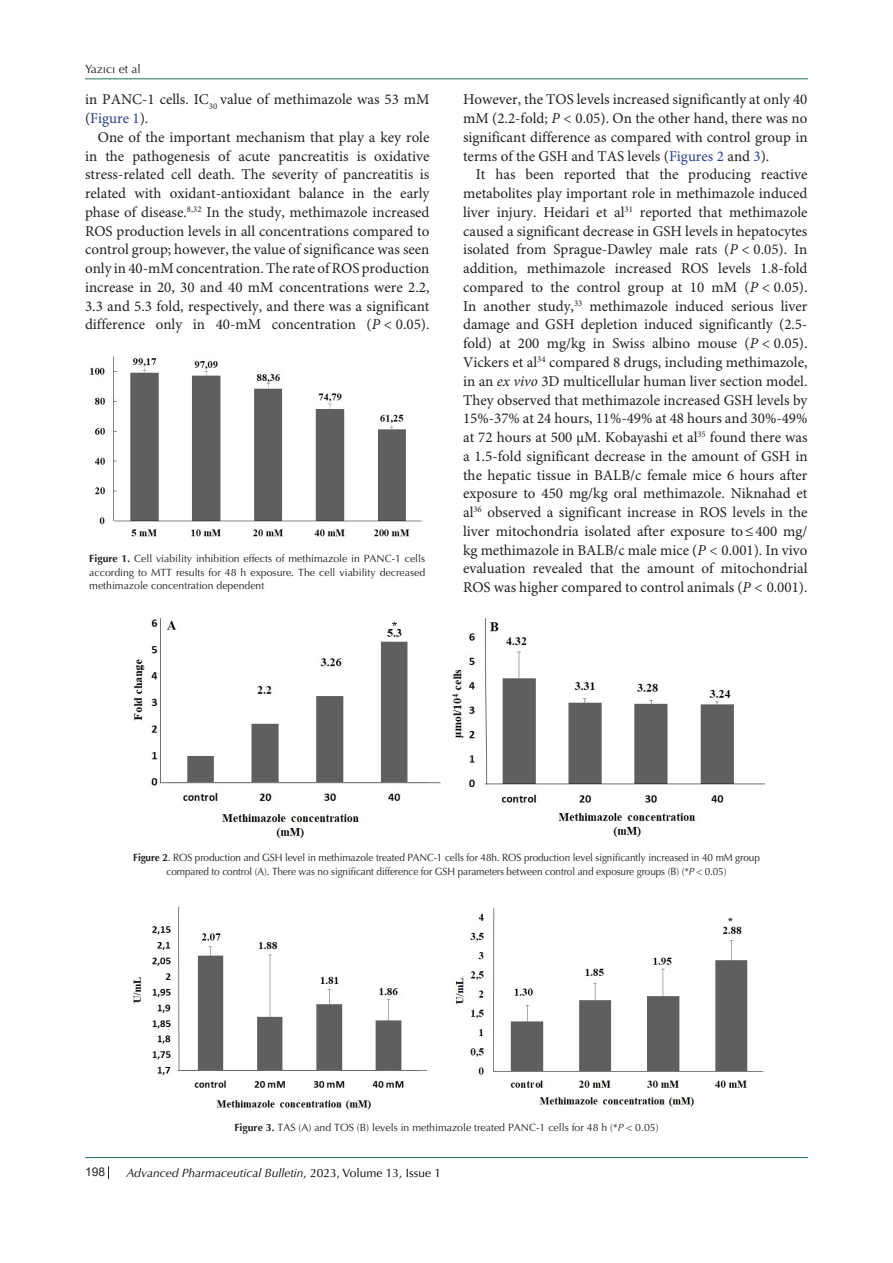
<style>
.page{position:relative;width:893px;height:1263px;background:#fff}
.page>*{position:absolute;margin:0;border:0;box-sizing:border-box;transform-origin:0 0}
.t1{font:15px/18.8px "Minion Pro";color:#231f20;text-align:justify}
.t2{font:italic 12px "Optima LT Std";color:#000}
.t3{font:12px "Optima LT Std";color:#231f20}
.t4{font:12px "Arial";color:#231f20}
.t5{font:10.5px/13.5px "Optima LT Std";letter-spacing:-.01em;color:#231f20;text-align:justify}
.t6{font:10.5px/13.5px "Optima LT Std";letter-spacing:-.01em;color:#231f20;text-align:center;scale:.95 1}
.s1{color:#253f8e}
.s2{font-style:italic}
.s3{font-weight:700}
.s4{font-style:normal}
</style>
<div class="page">
<svg style="left:108px;top:1166px;width:1px;height:13px"></svg>
<hr style="left:85px;top:1157px;width:723px;height:1px;background:#1e7252">
<hr style="left:85px;top:78px;width:723px;height:1px;background:#1e7252">
<img style="left:90px;top:356px;width:333px;height:185px">
<img style="left:133px;top:617px;width:631px;height:223px">
<img style="left:133px;top:906px;width:632px;height:204px">
<p class="t3" style="left:85px;top:62px;width:57px">Yazıcı et al</p>
<p class="t1" style="left:85px;top:91px;width:346px">in PANC-1 cells. IC<sub>30</sub> value of methimazole was 53 mM (<span class="s1">Figure 1</span>).</p>
<p class="t1" style="left:85px;top:128px;width:346px;text-indent:13px">One of the important mechanism that play a key role in the pathogenesis of acute pancreatitis is oxidative stress-related cell death. The severity of pancreatitis is related with oxidant-antioxidant balance in the early phase of disease.<sup>8,32</sup> In the study, methimazole increased ROS production levels in all concentrations compared to control group; however, the value of significance was seen only in 40-mM concentration. The rate of ROS production increase in 20, 30 and 40 mM concentrations were 2.2, 3.3 and 5.3 fold, respectively, and there was a significant difference only in 40-mM concentration (<span class="s2">P</span> &lt; 0.05).</p>
<p class="t5" style="left:89px;top:552px;width:337px"><span class="s3">Figure 1.</span> Cell viability inhibition effects of methimazole in PANC-1 cells according to MTT results for 48 h exposure. The cell viability decreased methimazole concentration dependent</p>
<p class="t1" style="left:463px;top:91px;width:346px">However, the TOS levels increased significantly at only 40 mM (2.2-fold; <span class="s2">P</span> &lt; 0.05). On the other hand, there was no significant difference as compared with control group in terms of the GSH and TAS levels (<span class="s1">Figures 2</span> and <span class="s1">3</span>).</p>
<p class="t1" style="left:463px;top:166px;width:346px;text-indent:13px">It has been reported that the producing reactive metabolites play important role in methimazole induced liver injury. Heidari et al<sup>31</sup> reported that methimazole caused a significant decrease in GSH levels in hepatocytes isolated from Sprague-Dawley male rats (<span class="s2">P</span> &lt; 0.05). In addition, methimazole increased ROS levels 1.8-fold compared to the control group at 10 mM (<span class="s2">P</span> &lt; 0.05).<br>In another study,<sup>33</sup> methimazole induced serious liver damage and GSH depletion induced significantly (2.5- fold) at 200 mg/kg in Swiss albino mouse (<span class="s2">P</span> &lt; 0.05).<br>Vickers et al<sup>34</sup> compared 8 drugs, including methimazole, in an <span class="s2">ex vivo</span> 3D multicellular human liver section model.<br>They observed that methimazole increased GSH levels by 15%-37% at 24 hours, 11%-49% at 48 hours and 30%-49% at 72 hours at 500 μM. Kobayashi et al<sup>35</sup> found there was a 1.5-fold significant decrease in the amount of GSH in the hepatic tissue in BALB/c female mice 6 hours after exposure to 450 mg/kg oral methimazole. Niknahad et al<sup>36</sup> observed a significant increase in ROS levels in the liver mitochondria isolated after exposure to≤400 mg/ kg methimazole in BALB/c male mice (<span class="s2">P</span> &lt; 0.001). In vivo evaluation revealed that the amount of mitochondrial ROS was higher compared to control animals (<span class="s2">P</span> &lt; 0.001).</p>
<p class="t6" style="left:133px;top:851px;width:661px"><span class="s3">Figure 2</span>. ROS production and GSH level in methimazole treated PANC-1 cells for 48h. ROS production level significantly increased in 40 mM group compared to control (A). There was no significant difference for GSH parameters between control and exposure groups (B) (*<span class="s2">P</span> &lt; 0.05)</p>
<p class="t5" style="left:234px;top:1121px;width:426px"><span class="s3">Figure 3.</span> TAS (A) and TOS (B) levels in methimazole treated PANC-1 cells for 48 h (*<span class="s2">P</span> &lt; 0.05)</p>
<p class="t4" style="left:85px;top:1163px;width:22px">198</p>
<p class="t2" style="left:126px;top:1165px;width:316px">Advanced Pharmaceutical Bulletin<span class="s4">, 2023, Volume 13, Issue 1</span></p>
</div>
